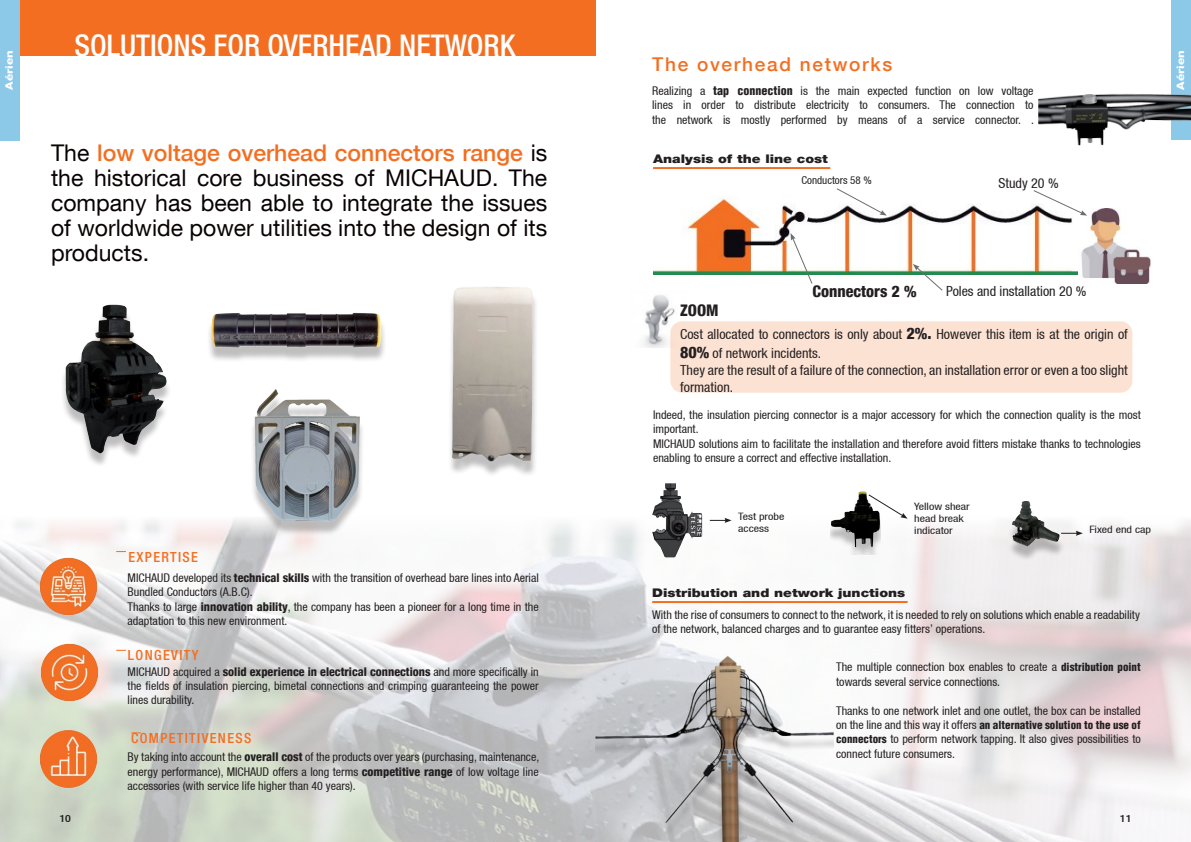
<style>
.page{position:relative;width:1191px;height:842px;background:#fff}
.page>*{position:absolute;margin:0;border:0;box-sizing:border-box;transform-origin:0 0}
.t1{font:500 condensed 30px "Helvetica Neue LT Com";color:#fff}
.t2{font:23px/25px "Helvetica Neue LT Com";color:#080302;text-align:justify}
.t3{font:500 19px "Helvetica Neue LT Com";letter-spacing:.09em;color:#f36e21}
.t4{font:800 condensed 16px "Helvetica 87";color:#231f20}
.t5{font:condensed 14px/19.2px "Helvetica 57";color:#231f20}
.t6{font:500 condensed 14px "Helvetica Neue LT Com";letter-spacing:.1em;color:#f36e21}
.t7{font:condensed 12px/14.4px "Helvetica 57";color:#231f20}
.t8{font:800 condensed 12px "Helvetica 87";color:#231f20}
.t9{font:900 11.9px "Helvetica 95";color:#231f20;scale:1.18 1}
.t10{font:900 condensed 11px "Helvetica";color:#231f20}
.t11{font:condensed 11px "Helvetica 57";color:#231f20}
.t12{font:condensed 10.2px/12px "Helvetica 57";color:#231f20;scale:1.18 1}
.t13{font:800 10.2px "Helvetica 85";color:#fff;scale:1.18 1}
.t14{font:500 condensed 10.2px "Helvetica 67";color:#231f20;scale:1.18 1}
.s1{font-family:"Helvetica";font-weight:900}
.s2{font-weight:500;color:#f36e21}
.s3{font-family:"Helvetica 87";font-weight:800}
.s4{font-family:"Helvetica 57";font-weight:400}
.s5{font-family:"Helvetica 87";font-weight:800;font-size:16px}
.s6{font-family:"Helvetica";font-weight:900;font-size:11px}
.s7{font-family:"Helvetica 57";font-weight:400;font-size:12px}
</style>
<div class="page">
<div style="left:1171px;top:0;width:20px;height:140px;background:#8cc9e8"></div>
<img style="left:643px;top:295px;width:32px;height:52px">
<div style="left:0;top:0;width:595px;height:55px;background:#f36e21"></div>
<div style="left:0;top:0;width:20px;height:140px;background:#8cc9e8"></div>
<img style="left:0;top:516px;width:1191px;height:326px">
<div style="left:60px;top:309px;width:112px;height:159px;background:#231f20;opacity:.29"></div>
<img style="left:66px;top:305px;width:53px;height:148px">
<div style="left:206px;top:317px;width:180px;height:46px;background:#231f20;opacity:.29"></div>
<img style="left:211px;top:313px;width:170px;height:35px">
<img style="left:450px;top:287px;width:86px;height:187px">
<img style="left:248px;top:389px;width:116px;height:154px">
<img style="left:20px;top:722px;width:98px;height:86px">
<img style="left:20px;top:538px;width:98px;height:85px">
<img style="left:20px;top:623px;width:98px;height:99px">
<img style="left:653px;top:168px;width:460px;height:107px">
<img style="left:1078px;top:209px;width:73px;height:75px">
<svg style="left:835px;top:187px;width:52px;height:29px"></svg>
<svg style="left:1032px;top:189px;width:55px;height:27px"></svg>
<svg style="left:790px;top:233px;width:23px;height:51px"></svg>
<svg style="left:912px;top:264px;width:31px;height:27px"></svg>
<img style="left:652px;top:483px;width:50px;height:74px">
<div style="left:830px;top:496px;width:50px;height:58px;background:#231f20;opacity:.29"></div>
<img style="left:831px;top:491px;width:35px;height:56px">
<div style="left:1006px;top:506px;width:58px;height:56px;background:#231f20;opacity:.29"></div>
<img style="left:1011px;top:501px;width:48px;height:46px">
<svg style="left:710px;top:518px;width:21px;height:5px"></svg>
<svg style="left:867px;top:494px;width:40px;height:25px"></svg>
<svg style="left:1061px;top:531px;width:21px;height:5px"></svg>
<hr style="left:652px;top:601px;width:255px;height:2px;background:#f36e21">
<img style="left:595px;top:604px;width:238px;height:238px">
<hr style="left:653px;top:167px;width:177px;height:2px;background:#f36e21">
<div style="left:670px;top:321px;width:462px;height:72px;background:#fce2d3;border-radius:12px"></div>
<img style="left:1038px;top:93px;width:153px;height:53px">
<h1 class="t1" style="left:75px;top:27px;width:442px">SOLUTIONS FOR OVERHEAD NETWORK</h1>
<p class="t13" style="left:3px;top:90px;width:35px;rotate:-90deg">Aérien</p>
<p class="t13" style="left:1174px;top:90px;width:35px;rotate:-90deg">Aérien</p>
<h3 class="t3" style="left:652px;top:53px;width:242px">The overhead networks</h3>
<p class="t7" style="left:652px;top:83px;width:383px;text-align:justify">Realizing a <span class="s1">tap connection</span> is the main expected function on low voltage lines in order to distribute electricity to consumers. The connection to the network is mostly performed by means of a service connector. .</p>
<h2 class="t2" style="left:51px;top:140px;width:498px">The <span class="s2">low voltage overhead connectors range</span> is the historical core business of MICHAUD. The company has been able to integrate the issues of worldwide power utilities into the design of its products.</h2>
<p class="t6" style="left:128px;top:549px;width:71px">EXPERTISE</p>
<p class="t7" style="left:128px;top:571px;width:413px">MICHAUD developed its <span class="s3">technical skills</span> with the transition of overhead bare lines into Aerial Bundled Conductors (A.B.C).<br>Thanks to large <span class="s3">innovation ability</span>, the company has been a pioneer for a long time in the adaptation to this new environment.</p>
<p class="t6" style="left:128px;top:647px;width:72px">LONGEVITY</p>
<p class="t8" style="left:128px;top:664px;width:413px"><span class="s4">MICHAUD acquired a</span> solid experience in electrical connections <span class="s4">and more specifically in</span></p>
<p class="t7" style="left:128px;top:678px;width:412px">the fields of insulation piercing, bimetal connections and crimping guaranteeing the power lines durability.</p>
<p class="t6" style="left:131px;top:729px;width:122px">COMPETITIVENESS</p>
<p class="t14" style="left:60px;top:812px;width:11px">10</p>
<p class="t7" style="left:128px;top:750px;width:413px;text-align:justify">By taking into account the <span class="s3">overall cost</span> of the products over years (purchasing, maintenance, energy performance), MICHAUD offers a long terms <span class="s3">competitive range</span> of low voltage line accessories (with service life higher than 40 years).</p>
<p class="t9" style="left:653px;top:152px;width:150px">Analysis of the line cost</p>
<p class="t11" style="left:801px;top:173px;width:72px">Conductors 58 %</p>
<p class="t5" style="left:998px;top:174px;width:62px">Study 20 %</p>
<h3 class="t4" style="left:812px;top:282px;width:106px">Connectors 2 %</h3>
<p class="t5" style="left:946px;top:282px;width:142px">Poles and installation 20 %</p>
<h3 class="t4" style="left:680px;top:300px;width:40px">ZOOM</h3>
<p class="t5" style="left:680px;top:324px;width:449px">Cost allocated to connectors is only about <span class="s5">2%.</span> However this item is at the origin of<br><span class="s5">80%</span> of network incidents.</p>
<p class="t5" style="left:680px;top:362px;width:449px;line-height:16.8px">They are the result of a failure of the connection, an installation error or even a too slight formation.</p>
<p class="t7" style="left:653px;top:407px;width:489px">Indeed, the insulation piercing connector is a major accessory for which the connection quality is the most important.<br>MICHAUD solutions aim to facilitate the installation and therefore avoid fitters mistake thanks to technologies enabling to ensure a correct and effective installation.</p>
<p class="t12" style="left:738px;top:511px;width:41px">Test probe access</p>
<p class="t12" style="left:914px;top:500px;width:49px">Yellow shear head break indicator</p>
<p class="t12" style="left:1089px;top:524px;width:54px">Fixed end cap</p>
<p class="t9" style="left:652px;top:585px;width:216px">Distribution and network junctions</p>
<p class="t7" style="left:652px;top:607px;width:489px">With the rise of consumers to connect to the network, it is needed to rely on solutions which enable a readability of the network, balanced charges and to guarantee easy fitters’ operations.</p>
<p class="t7" style="left:836px;top:660px;width:306px">The multiple connection box enables to create a <span class="s6">distribution point </span>towards several service connections.</p>
<p class="t7" style="left:836px;top:703px;width:306px">Thanks to one network inlet and one outlet, the box can be installed</p>
<p class="t10" style="left:836px;top:718px;width:306px"><span class="s7">on the line and this way it offers</span> an alternative solution to the use of</p>
<p class="t7" style="left:836px;top:732px;width:306px"><span class="s6">connectors</span> to perform network tapping. It also gives possibilities to connect future consumers.</p>
<p class="t14" style="left:1120px;top:812px;width:11px">11</p>
</div>
